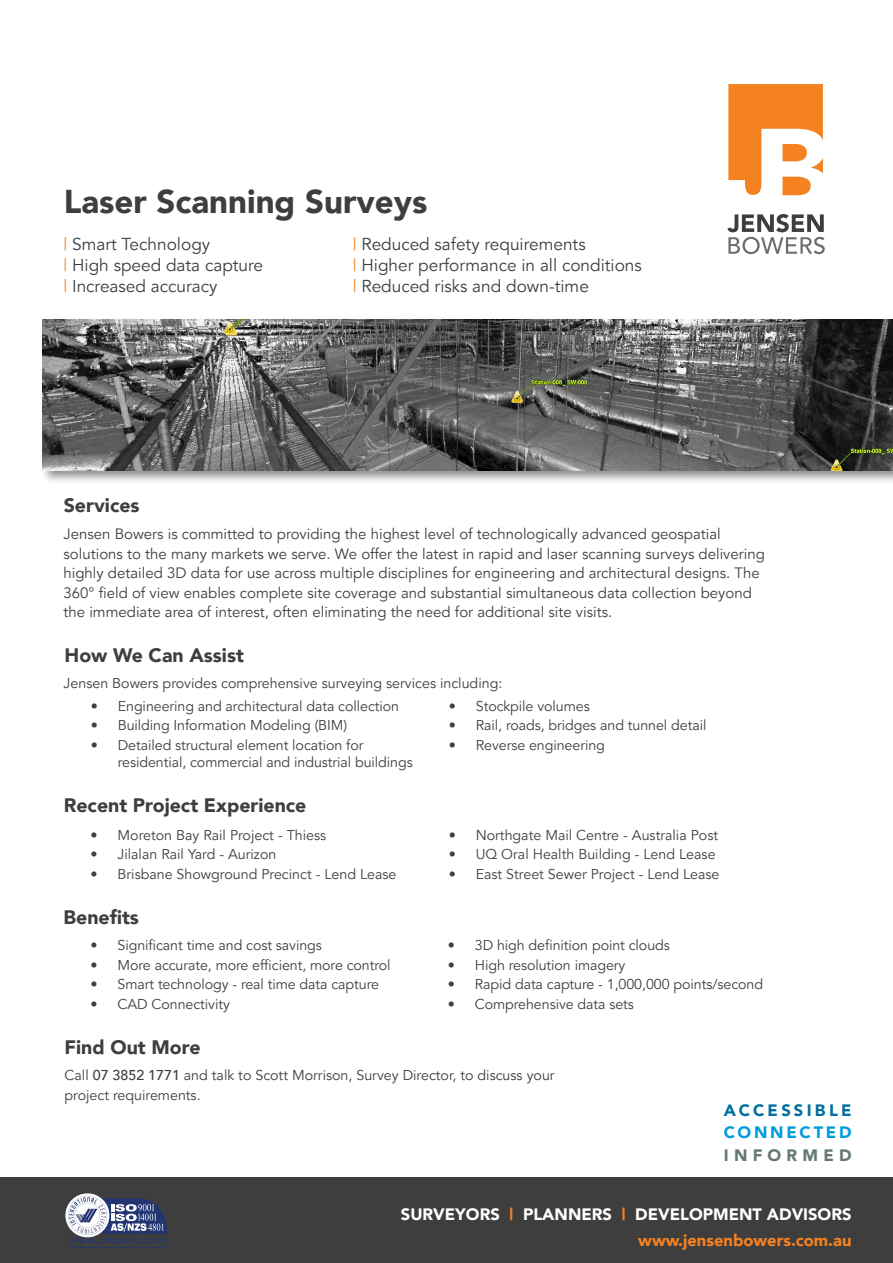
<style>
.page{position:relative;width:893px;height:1263px;background:#fff}
.page>*{position:absolute;margin:0;border:0;box-sizing:border-box;transform-origin:0 0}
.t1{font:900 33px "Avenir";color:#3e3e3f}
.t2{font:900 19.5px "Avenir";color:#3e3e3f}
.t3{font:17.25px "Avenir";color:#3e3e3f}
.t4{font:900 16.5px "Avenir";color:#fff}
.t5{font:900 16.5px "Avenir";color:#f58220}
.t6{font:900 16.5px "Avenir";letter-spacing:.19em;color:#006fa1}
.t7{font:900 16.5px "Avenir";letter-spacing:.165em;color:#009dd9}
.t8{font:900 16.5px "Avenir";letter-spacing:.315em;color:#657774}
.t9{font:15px/19.5px "Avenir";color:#3e3e3f}
.t10{font:14.25px/19.5px "Avenir";letter-spacing:-.005em;color:#3e3e3f}
.s1{color:#f58220}
.s2{font-weight:500}
</style>
<div class="page">
<div style="left:0;top:1177px;width:893px;height:86px;background:#3e3e3f"></div>
<svg style="left:727px;top:214px;width:98px;height:40px"></svg>
<svg style="left:728px;top:84px;width:95px;height:111px"></svg>
<div style="left:40px;top:317px;width:853px;height:168px;background:#6c6d70;opacity:.75"></div>
<img style="left:43px;top:319px;width:850px;height:151px">
<div style="left:66px;top:1194px;width:43px;height:43px;background:#fff;border-radius:50%"></div>
<div style="left:65px;top:1193px;width:44px;height:44px;border:1px solid #fff;border-radius:50%"></div>
<svg style="left:68px;top:1196px;width:99px;height:52px"></svg>
<p class="t1" style="left:64px;top:181px;width:365px">Laser Scanning Surveys</p>
<p class="t3" style="left:64px;top:234px;width:148px"><span class="s1">|</span> Smart Technology</p>
<p class="t3" style="left:64px;top:255px;width:201px"><span class="s1">|</span> High speed data capture</p>
<p class="t3" style="left:64px;top:276px;width:155px"><span class="s1">|</span> Increased accuracy</p>
<p class="t3" style="left:353px;top:234px;width:234px"><span class="s1">|</span> Reduced safety requirements</p>
<p class="t3" style="left:353px;top:255px;width:291px"><span class="s1">|</span> Higher performance in all conditions</p>
<p class="t3" style="left:353px;top:276px;width:238px"><span class="s1">|</span> Reduced risks and down-time</p>
<p class="t2" style="left:64px;top:494px;width:77px">Services</p>
<p class="t9" style="left:64px;top:525px;width:703px">Jensen Bowers is committed to providing the highest level of technologically advanced geospatial solutions to the many markets we serve. We offer the latest in rapid and laser scanning surveys delivering highly detailed 3D data for use across multiple disciplines for engineering and architectural designs. The 360° field of view enables complete site coverage and substantial simultaneous data collection beyond the immediate area of interest, often eliminating the need for additional site visits.</p>
<p class="t2" style="left:65px;top:643px;width:181px">How We Can Assist</p>
<p class="t10" style="left:64px;top:674px;width:440px">Jensen Bowers provides comprehensive surveying services including:</p>
<p class="t10" style="left:91px;top:696px;width:310px">• Engineering and architectural data collection</p>
<p class="t10" style="left:91px;top:716px;width:258px">• Building Information Modeling (BIM)</p>
<p class="t10" style="left:118px;top:737px;width:297px;line-height:17.1px;text-indent:-27px">• Detailed structural element location for residential, commercial and industrial buildings</p>
<p class="t2" style="left:64px;top:794px;width:244px">Recent Project Experience</p>
<p class="t10" style="left:91px;top:825px;width:237px">• Moreton Bay Rail Project - Thiess</p>
<p class="t10" style="left:91px;top:845px;width:187px">• Jilalan Rail Yard - Aurizon</p>
<p class="t10" style="left:91px;top:864px;width:307px">• Brisbane Showground Precinct - Lend Lease</p>
<p class="t2" style="left:64px;top:905px;width:77px">Benefits</p>
<p class="t10" style="left:91px;top:936px;width:233px">• Significant time and cost savings</p>
<p class="t10" style="left:91px;top:955px;width:302px">• More accurate, more efficient, more control</p>
<p class="t10" style="left:91px;top:975px;width:290px">• Smart technology - real time data capture</p>
<p class="t10" style="left:91px;top:994px;width:141px">• CAD Connectivity</p>
<p class="t2" style="left:65px;top:1035px;width:138px">Find Out More</p>
<p class="t10" style="left:449px;top:696px;width:142px">• Stockpile volumes</p>
<p class="t10" style="left:449px;top:716px;width:259px">• Rail, roads, bridges and tunnel detail</p>
<p class="t10" style="left:449px;top:735px;width:158px">• Reverse engineering</p>
<p class="t10" style="left:449px;top:825px;width:271px">• Northgate Mail Centre - Australia Post</p>
<p class="t10" style="left:449px;top:845px;width:268px">• UQ Oral Health Building - Lend Lease</p>
<p class="t10" style="left:449px;top:864px;width:272px">• East Street Sewer Project - Lend Lease</p>
<p class="t10" style="left:448px;top:936px;width:224px">• 3D high definition point clouds</p>
<p class="t10" style="left:448px;top:955px;width:179px">• High resolution imagery</p>
<p class="t10" style="left:448px;top:975px;width:317px">• Rapid data capture - 1,000,000 points/second</p>
<p class="t10" style="left:448px;top:994px;width:188px">• Comprehensive data sets</p>
<p class="t10" style="left:65px;top:1066px;width:492px">Call <span class="s2">07 3852 1771</span> and talk to Scott Morrison, Survey Director, to discuss your project requirements.</p>
<p class="t6" style="left:724px;top:1100px;width:129px">ACCESSIBLE</p>
<p class="t7" style="left:724px;top:1122px;width:129px">CONNECTED</p>
<p class="t8" style="left:724px;top:1145px;width:129px">INFORMED</p>
<p class="t4" style="left:401px;top:1204px;width:452px">SURVEYORS <span class="s1">|</span> PLANNERS <span class="s1">|</span> DEVELOPMENT ADVISORS</p>
<p class="t5" style="left:638px;top:1230px;width:215px">www.jensenbowers.com.au</p>
</div>
